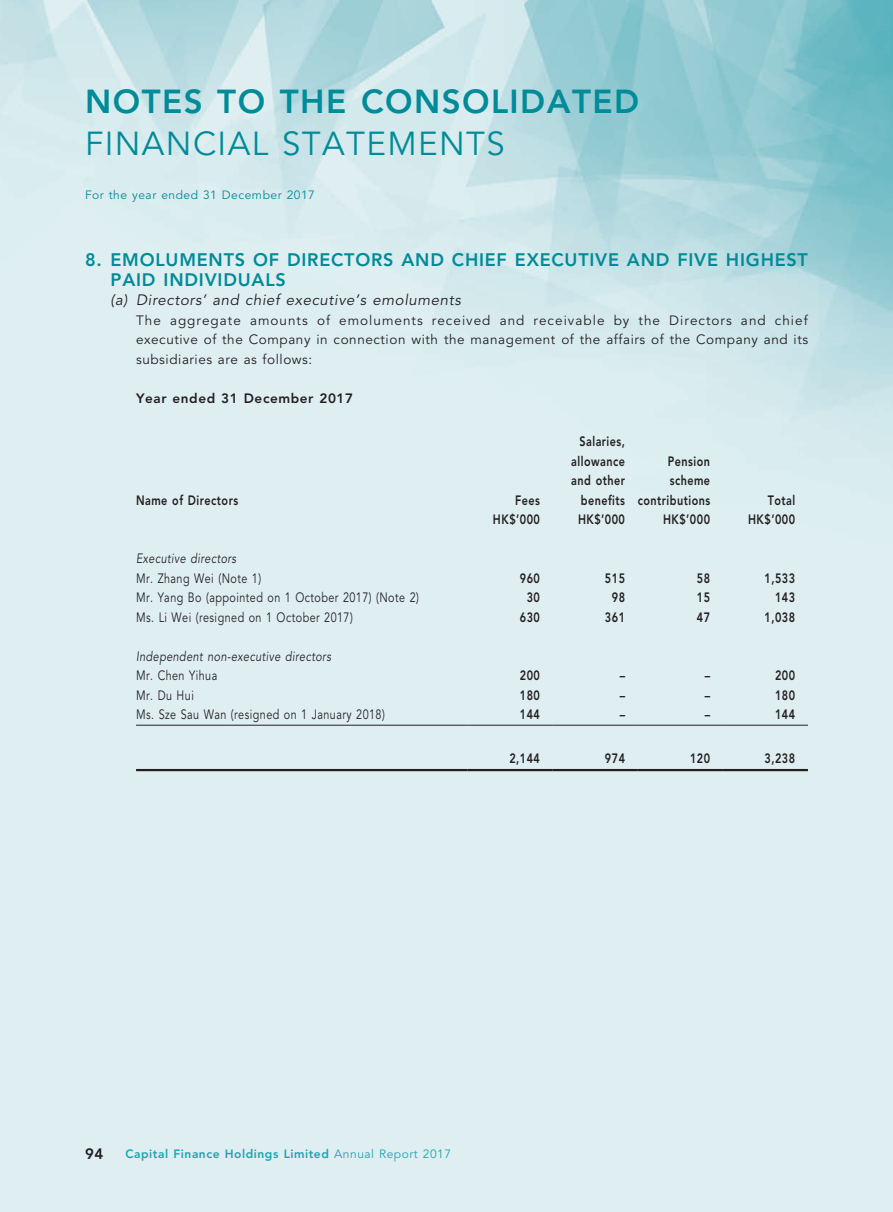
<style>
.page{position:relative;width:893px;height:1212px;background:#fff}
.page>*{position:absolute;margin:0;border:0;box-sizing:border-box;transform-origin:0 0}
.t1{font:800 33px "Avenir";color:#008b98}
.t2{font:33px "Avenir";letter-spacing:.04em;color:#008b98}
.t3{font:800 18px "Avenir";letter-spacing:.045em;color:#008b98}
.t4{font:italic 15px "Avenir";letter-spacing:.04em;color:#231f20}
.t5{font:800 15px "Avenir";color:#231f20}
.t6{font:800 13.5px/19.5px "Avenir";letter-spacing:.045em;color:#231f20;text-align:right;scale:.8 1}
.t7{font:13.5px/19.5px "Avenir";letter-spacing:.04em;color:#231f20;text-align:justify}
.t8{font:13.5px "Avenir";letter-spacing:.04em;color:#231f20;scale:.8 1}
.t9{font:italic 13.5px "Avenir";letter-spacing:.04em;color:#231f20;scale:.8 1}
.t10{font:800 13.5px "Avenir";letter-spacing:.045em;color:#231f20}
.t11{font:800 12px "Avenir";letter-spacing:.045em;color:#1ca5b1}
.t12{font:12px "Avenir";letter-spacing:.04em;color:#008b98}
.s1{font-weight:400}
</style>
<div class="page">
<img style="left:0;top:0;width:893px;height:1212px">
<hr style="left:136px;top:725px;width:332px;height:1px;background:#231f20">
<hr style="left:468px;top:725px;width:85px;height:1px;background:#231f20">
<hr style="left:553px;top:725px;width:85px;height:1px;background:#231f20">
<hr style="left:638px;top:725px;width:85px;height:1px;background:#231f20">
<hr style="left:723px;top:725px;width:85px;height:1px;background:#231f20">
<hr style="left:136px;top:769px;width:332px;height:2px;background:#231f20">
<hr style="left:468px;top:769px;width:85px;height:2px;background:#231f20">
<hr style="left:553px;top:769px;width:85px;height:2px;background:#231f20">
<hr style="left:638px;top:769px;width:85px;height:2px;background:#231f20">
<hr style="left:723px;top:769px;width:85px;height:2px;background:#231f20">
<h1 class="t1" style="left:85px;top:82px;width:24px">NOTES</h1>
<h1 class="t1" style="left:217px;top:82px;width:195px">TO THE CONSO</h1>
<h1 class="t1" style="left:491px;top:82px;width:41px">LIDATED</h1>
<h1 class="t2" style="left:85px;top:125px;width:421px">FINANCIAL STATEMENTS</h1>
<p class="t12" style="left:85px;top:188px;width:231px">For the year ended 31 December 2017</p>
<h2 class="t3" style="left:85px;top:249px;width:125px">8. EMOLUMENTS</h2>
<h2 class="t3" style="left:253px;top:249px;width:46px">OF DIRE</h2>
<h2 class="t3" style="left:331px;top:249px;width:27px">CTORS</h2>
<h2 class="t3" style="left:401px;top:249px;width:15px">AND</h2>
<h2 class="t3" style="left:452px;top:249px;width:76px">CHIEF EXE</h2>
<h2 class="t3" style="left:551px;top:249px;width:91px">CUTIVE AND</h2>
<h2 class="t3" style="left:677px;top:249px;width:109px">FIVE HIGHEST</h2>
<h2 class="t3" style="left:111px;top:269px;width:24px">PAID</h2>
<h2 class="t3" style="left:164px;top:269px;width:11px">INDI</h2>
<h2 class="t3" style="left:205px;top:269px;width:81px">VID UALS</h2>
<p class="t4" style="left:111px;top:291px;width:352px">(a) Directors’ and chief executive’s emoluments</p>
<p class="t7" style="left:136px;top:311px;width:674px">The aggregate amounts of emoluments received and receivable by the Directors and chief executive of the Company in connection with the management of the affairs of the Company and its subsidiaries are as follows:</p>
<p class="t10" style="left:136px;top:390px;width:219px">Year ended 31 December 2017</p>
<p class="t6" style="left:136px;top:490px;width:129px">Name of Directors</p>
<p class="t6" style="left:515px;top:490px;width:33px">Fees</p>
<p class="t6" style="left:571px;top:432px;width:69px">Salaries, allowance and other benefits</p>
<p class="t6" style="left:638px;top:451px;width:92px">Pension scheme contributions</p>
<p class="t6" style="left:768px;top:490px;width:36px">Total</p>
<p class="t6" style="left:493px;top:510px;width:60px">HK$’000</p>
<p class="t6" style="left:578px;top:510px;width:60px">HK$’000</p>
<p class="t6" style="left:663px;top:510px;width:60px">HK$’000</p>
<p class="t6" style="left:748px;top:510px;width:60px">HK$’000</p>
<p class="t9" style="left:136px;top:551px;width:127px">Executive directors</p>
<p class="t8" style="left:136px;top:570px;width:158px">Mr. Zhang Wei (Note 1)</p>
<p class="t6" style="left:520px;top:568px;width:27px">960</p>
<p class="t6" style="left:605px;top:568px;width:27px">515</p>
<p class="t6" style="left:697px;top:568px;width:18px">58</p>
<p class="t6" style="left:764px;top:568px;width:40px">1,533</p>
<p class="t8" style="left:136px;top:590px;width:355px">Mr. Yang Bo (appointed on 1 October 2017) (Note 2)</p>
<p class="t6" style="left:527px;top:588px;width:18px">30</p>
<p class="t6" style="left:612px;top:588px;width:18px">98</p>
<p class="t6" style="left:697px;top:588px;width:18px">15</p>
<p class="t6" style="left:775px;top:588px;width:27px">143</p>
<p class="t8" style="left:136px;top:609px;width:273px">Ms. Li Wei (resigned on 1 October 2017)</p>
<p class="t6" style="left:520px;top:607px;width:27px">630</p>
<p class="t6" style="left:605px;top:607px;width:27px">361</p>
<p class="t6" style="left:697px;top:607px;width:18px">47</p>
<p class="t6" style="left:764px;top:607px;width:40px">1,038</p>
<p class="t9" style="left:136px;top:648px;width:245px">Independent non-executive directors</p>
<p class="t8" style="left:136px;top:668px;width:103px">Mr. Chen Yihua</p>
<p class="t6" style="left:520px;top:666px;width:27px">200</p>
<p class="t6" style="left:620px;top:666px;width:8px">–</p>
<p class="t6" style="left:705px;top:666px;width:8px">–</p>
<p class="t6" style="left:775px;top:666px;width:27px">200</p>
<p class="t8" style="left:136px;top:687px;width:74px">Mr. Du Hui</p>
<p class="t6" style="left:520px;top:685px;width:27px">180</p>
<p class="t6" style="left:620px;top:685px;width:8px">–</p>
<p class="t6" style="left:705px;top:685px;width:8px">–</p>
<p class="t6" style="left:775px;top:685px;width:27px">180</p>
<p class="t8" style="left:136px;top:707px;width:312px">Ms. Sze Sau Wan (resigned on 1 January 2018)</p>
<p class="t6" style="left:520px;top:705px;width:27px">144</p>
<p class="t6" style="left:620px;top:705px;width:8px">–</p>
<p class="t6" style="left:705px;top:705px;width:8px">–</p>
<p class="t6" style="left:775px;top:705px;width:27px">144</p>
<p class="t6" style="left:509px;top:748px;width:40px">2,144</p>
<p class="t6" style="left:605px;top:748px;width:27px">974</p>
<p class="t6" style="left:690px;top:748px;width:27px">120</p>
<p class="t6" style="left:764px;top:748px;width:40px">3,238</p>
<p class="t5" style="left:85px;top:1145px;width:20px">94</p>
<p class="t11" style="left:125px;top:1147px;width:327px">Capital Finance Holdings Limited <span class="s1">Annual Report 2017</span></p>
</div>
